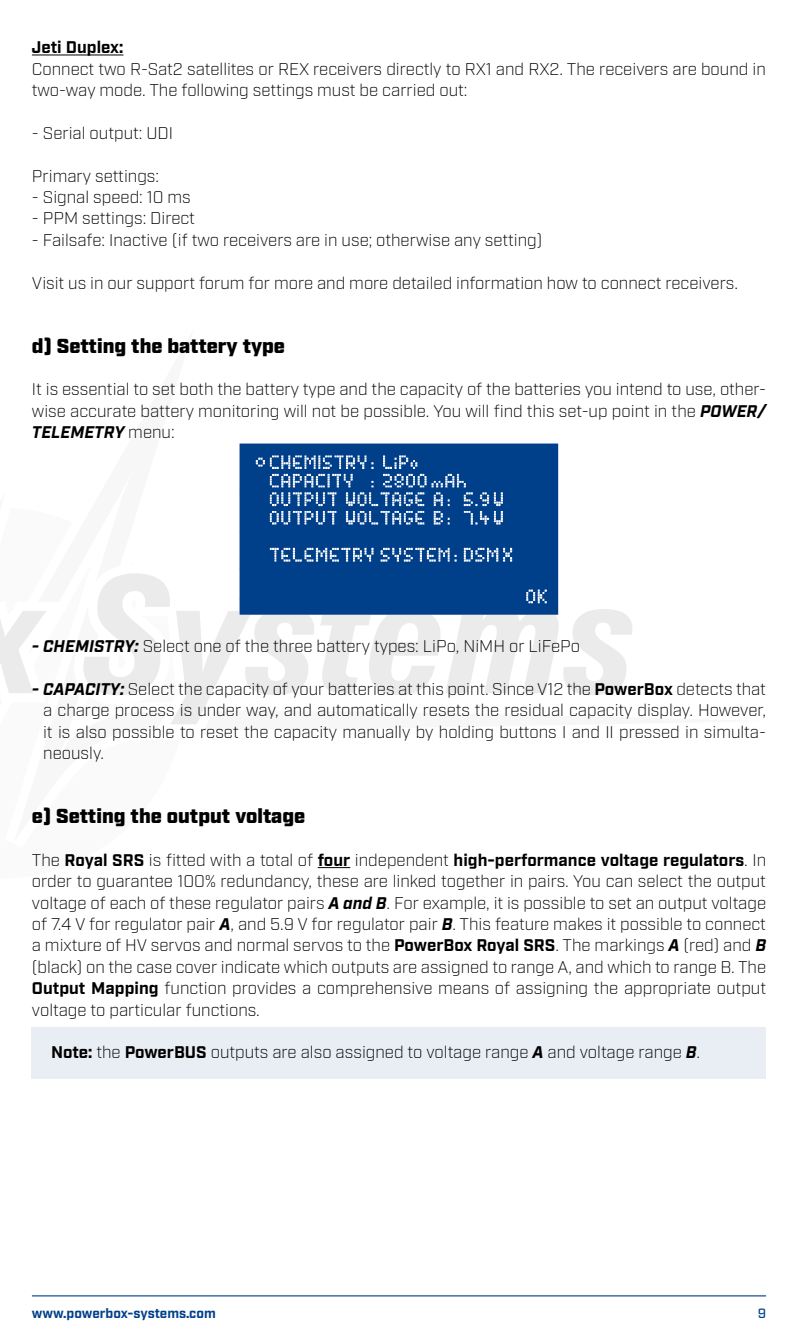
<style>
.page{position:relative;width:798px;height:1340px;background:#fff}
.page>*{position:absolute;margin:0;border:0;box-sizing:border-box;transform-origin:0 0}
.t1{font:900 20.25px "Industry";color:#000}
.t2{font:300 16.88px/21.4px "Industry";color:#000;text-align:justify}
.t3{font:700 16.88px "Industry";color:#000}
.t4{font:700 13.5px "Industry";color:#003f89}
.t5{font:500 13.5px "Industry";color:#003f89}
.s1{font-weight:700;font-style:italic}
.s2{font-weight:700}
</style>
<div class="page">
<hr style="left:32px;top:1295px;width:733px;height:1px;background:#003f89">
<svg style="left:0;top:611px;width:46px;height:82px"></svg>
<svg style="left:83px;top:573px;width:231px;height:151px"></svg>
<svg style="left:320px;top:587px;width:312px;height:108px"></svg>
<div style="left:32px;top:1027px;width:733px;height:51px;background:#e9eef5"></div>
<hr style="left:32px;top:55px;width:91px;height:1px;background:#000">
<hr style="left:317px;top:867px;width:33px;height:1px;background:#000">
<img style="left:239px;top:443px;width:319px;height:172px">
<p class="t3" style="left:32px;top:37px;width:93px">Jeti Duplex:</p>
<p class="t2" style="left:32px;top:58px;width:735px">Connect two R-Sat2 satellites or REX receivers directly to RX1 and RX2. The receivers are bound in two-way mode. The following settings must be carried out:</p>
<p class="t2" style="left:32px;top:122px;width:143px">- Serial output: UDI</p>
<p class="t2" style="left:32px;top:165px;width:129px">Primary settings:</p>
<p class="t2" style="left:32px;top:186px;width:160px">- Signal speed: 10 ms</p>
<p class="t2" style="left:32px;top:208px;width:164px">- PPM settings: Direct</p>
<p class="t2" style="left:32px;top:229px;width:511px">- Failsafe: Inactive (if two receivers are in use; otherwise any setting)</p>
<p class="t2" style="left:32px;top:272px;width:707px">Visit us in our support forum for more and more detailed information how to connect receivers.</p>
<p class="t1" style="left:32px;top:333px;width:254px">d) Setting the battery type</p>
<p class="t2" style="left:32px;top:379px;width:735px">It is essential to set both the battery type and the capacity of the batteries you intend to use, other&shy;wise accurate battery monitoring will not be possible. You will find this set-up point in the <span class="s1">POWER/ TELEMETRY</span> menu:</p>
<p class="t2" style="left:32px;top:635px;width:549px"><span class="s1">- CHEMISTRY:</span> Select one of the three battery types: LiPo, NiMH or LiFePo</p>
<p class="t2" style="left:43px;top:678px;width:724px;text-indent:-11px"><span class="s1">- CAPACITY:</span> Select the capacity of your batteries at this point. Since V12 the <span class="s2">PowerBox</span> detects that a charge process is under way, and automatically resets the residual capacity display. However, it is also possible to reset the capacity manually by holding buttons I and II pressed in simulta&shy;neously.</p>
<p class="t1" style="left:32px;top:804px;width:275px">e) Setting the output voltage</p>
<p class="t2" style="left:32px;top:849px;width:735px">The <span class="s2">Royal SRS</span> is fitted with a total of <span class="s2">four</span> independent <span class="s2">high-performance voltage regulators</span>. In order to guarantee 100% redundancy, these are linked together in pairs. You can select the output voltage of each of these regulator pairs <span class="s1">A and B</span>. For example, it is possible to set an output voltage of 7.4 V for regulator pair <span class="s1">A</span>, and 5.9 V for regulator pair <span class="s1">B</span>. This feature makes it possible to connect a mixture of HV servos and normal servos to the <span class="s2">PowerBox Royal SRS</span>. The markings <span class="s1">A</span> (red) and <span class="s1">B </span>(black) on the case cover indicate which outputs are assigned to range A, and which to range B. The <span class="s2">Output Mapping</span> function provides a comprehensive means of assigning the appropriate output voltage to particular functions.</p>
<p class="t2" style="left:51px;top:1042px;width:650px"><span class="s2">Note:</span> the <span class="s2">PowerBUS</span> outputs are also assigned to voltage range <span class="s1">A</span> and voltage range <span class="s1">B</span>.</p>
<p class="t4" style="left:32px;top:1304px;width:185px">www.powerbox-systems.com</p>
<p class="t5" style="left:757px;top:1305px;width:10px">9</p>
</div>
